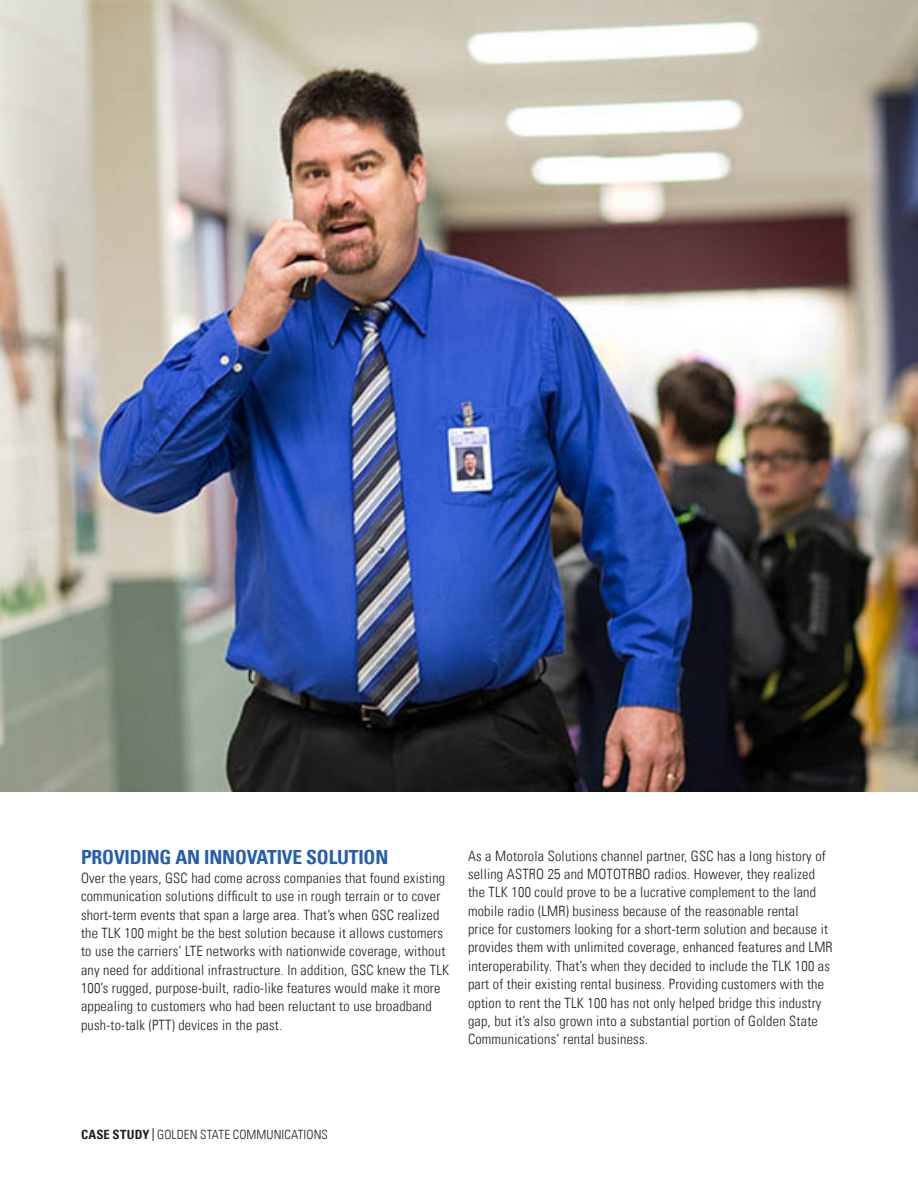
<style>
.page{position:relative;width:918px;height:1188px;background:#fff}
.page>*{position:absolute;margin:0;border:0;box-sizing:border-box;transform-origin:0 0}
.t1{font:700 condensed 19.5px "Univers LT";letter-spacing:-.01em;color:#245eac}
.t2{font:300 condensed 14.25px/18.3px "Univers LT";letter-spacing:.015em;color:#231f20}
.t3{font:300 condensed 12.75px "Univers LT";letter-spacing:.005em;color:#231f20}
.s1{font-weight:700}
</style>
<div class="page">
<img style="left:0;top:0;width:918px;height:792px">
<svg style="left:153px;top:1128px;width:1px;height:13px"></svg>
<h1 class="t1" style="left:81px;top:846px;width:309px">PROVIDING AN INNOVATIVE SOLUTION</h1>
<p class="t2" style="left:81px;top:869px;width:370px">Over the years, GSC had come across companies that found existing communication solutions difficult to use in rough terrain or to cover short-term events that span a large area. That’s when GSC realized the TLK 100 might be the best solution because it allows customers to use the carriers’ LTE networks with nationwide coverage, without any need for additional infrastructure. In addition, GSC knew the TLK 100’s rugged, purpose-built, radio-like features would make it more appealing to customers who had been reluctant to use broadband push-to-talk (PTT) devices in the past.</p>
<p class="t2" style="left:468px;top:846px;width:366px">As a Motorola Solutions channel partner, GSC has a long history of selling ASTRO 25 and MOTOTRBO radios. However, they realized the TLK 100 could prove to be a lucrative complement to the land mobile radio (LMR) business because of the reasonable rental<br>price for customers looking for a short-term solution and because it provides them with unlimited coverage, enhanced features and LMR interoperability. That’s when they decided to include the TLK 100 as part of their existing rental business. Providing customers with the option to rent the TLK 100 has not only helped bridge this industry gap, but it’s also grown into a substantial portion of Golden State Communications’ rental business.</p>
<p class="t3" style="left:81px;top:1127px;width:248px"><span class="s1">CASE STUDY</span> GOLDEN STATE COMMUNICATIONS</p>
</div>
